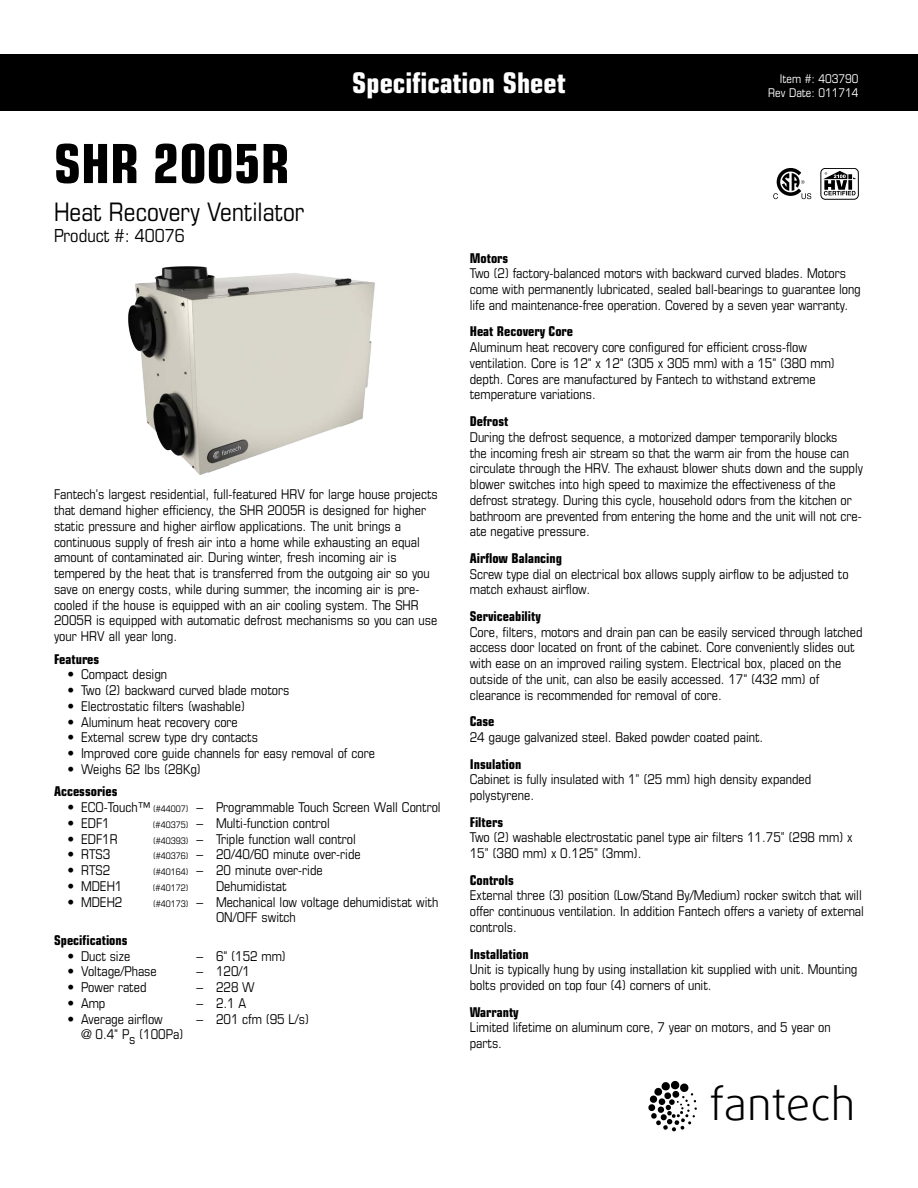
<style>
.page{position:relative;width:918px;height:1188px;background:#fff}
.page>*{position:absolute;margin:0;border:0;box-sizing:border-box;transform-origin:0 0}
.t1{font:700 condensed 54px "Eurostile LT Std";color:#000}
.t2{font:300 44.7px "Daxline Offc Pro";letter-spacing:-.005em;color:#000}
.t3{font:700 condensed 28.5px "Eurostile LT Std";color:#fff}
.t4{font:condensed 25.5px "Eurostile LT Std";color:#000}
.t5{font:condensed 18px "Eurostile LT Std";color:#000}
.t6{font:condensed 13.5px/15.8px "Eurostile LT Std";color:#000}
.t7{font:700 condensed 13.5px "Eurostile LT Std";color:#000}
.t8{font:condensed 12px/14.4px "Eurostile LT Std";color:#fff;text-align:right}
.t9{font:condensed 9px "Eurostile LT Std";color:#000}
.s1{font-size:9px}
</style>
<div class="page">
<div style="left:0;top:54px;width:918px;height:56px;background:#000"></div>
<svg style="left:648px;top:1081px;width:49px;height:51px"></svg>
<img style="left:128px;top:266px;width:247px;height:208px">
<svg style="left:773px;top:168px;width:38px;height:31px"></svg>
<div style="left:821px;top:168px;width:38px;height:32px;border:1px solid #000;border-radius:4px"></div>
<svg style="left:823px;top:171px;width:33px;height:25px"></svg>
<h1 class="t1" style="left:54px;top:131px;width:237px">SHR 2005R</h1>
<h3 class="t4" style="left:54px;top:196px;width:252px">Heat Recovery Ventilator</h3>
<h3 class="t5" style="left:54px;top:225px;width:132px">Product #: 40076</h3>
<h3 class="t3" style="left:352px;top:65px;width:215px">Specification Sheet</h3>
<p class="t8" style="left:768px;top:71px;width:92px">Item #: 403790<br>Rev Date: 011714</p>
<p class="t6" style="left:54px;top:486px;width:385px">Fantech's largest residential, full-featured HRV for large house projects that demand higher efficiency, the SHR 2005R is designed for higher static pressure and higher airflow applications. The unit brings a continuous supply of fresh air into a home while exhausting an equal amount of contaminated air. During winter, fresh incoming air is tempered by the heat that is transferred from the outgoing air so you save on energy costs, while during summer, the incoming air is pre&shy;cooled if the house is equipped with an air cooling system. The SHR 2005R is equipped with automatic defrost mechanisms so you can use your HRV all year long.</p>
<p class="t7" style="left:54px;top:651px;width:47px">Features</p>
<p class="t6" style="left:68px;top:666px;width:101px">• Compact design</p>
<p class="t6" style="left:68px;top:682px;width:223px">• Two (2) backward curved blade motors</p>
<p class="t6" style="left:68px;top:698px;width:179px">• Electrostatic filters (washable)</p>
<p class="t6" style="left:68px;top:714px;width:172px">• Aluminum heat recovery core</p>
<p class="t6" style="left:68px;top:730px;width:192px">• External screw type dry contacts</p>
<p class="t6" style="left:68px;top:745px;width:309px">• Improved core guide channels for easy removal of core</p>
<p class="t6" style="left:68px;top:761px;width:135px">• Weighs 62 lbs (28Kg)</p>
<p class="t7" style="left:54px;top:783px;width:65px">Accessories</p>
<p class="t6" style="left:68px;top:799px;width:375px">• ECO-Touch™ <span class="s1">(#44007)</span> – Programmable Touch Screen Wall Control</p>
<p class="t6" style="left:68px;top:815px;width:44px">• EDF1</p>
<p class="t6" style="left:153px;top:815px;width:178px"><span class="s1">(#40375)</span> – Multi-function control</p>
<p class="t6" style="left:68px;top:831px;width:52px">• EDF1R</p>
<p class="t6" style="left:153px;top:831px;width:204px"><span class="s1">(#40393)</span> – Triple function wall control</p>
<p class="t6" style="left:68px;top:846px;width:44px">• RTS3</p>
<p class="t6" style="left:153px;top:846px;width:209px"><span class="s1">(#40376)</span> – 20/40/60 minute over-ride</p>
<p class="t6" style="left:68px;top:862px;width:44px">• RTS2</p>
<p class="t6" style="left:153px;top:862px;width:171px"><span class="s1">(#40164)</span> – 20 minute over-ride</p>
<p class="t6" style="left:68px;top:878px;width:56px">• MDEH1</p>
<p class="t9" style="left:153px;top:882px;width:37px">(#40172)</p>
<p class="t6" style="left:216px;top:878px;width:72px">Dehumidistat</p>
<p class="t6" style="left:68px;top:894px;width:56px">• MDEH2</p>
<p class="t6" style="left:216px;top:894px;width:224px;text-indent:-63px"><span class="s1">(#40173)</span> – Mechanical low voltage dehumidistat with<br>ON/OFF switch</p>
<p class="t7" style="left:54px;top:932px;width:75px">Specifications</p>
<p class="t6" style="left:68px;top:948px;width:64px">• Duct size</p>
<p class="t6" style="left:196px;top:948px;width:91px">– 6" (152 mm)</p>
<p class="t6" style="left:68px;top:963px;width:91px">• Voltage/Phase</p>
<p class="t6" style="left:196px;top:963px;width:55px">– 120/1</p>
<p class="t6" style="left:68px;top:979px;width:81px">• Power rated</p>
<p class="t6" style="left:196px;top:979px;width:60px">– 228 W</p>
<p class="t6" style="left:68px;top:995px;width:39px">• Amp</p>
<p class="t6" style="left:196px;top:995px;width:51px">– 2.1 A</p>
<p class="t6" style="left:68px;top:1011px;width:97px">• Average airflow</p>
<p class="t6" style="left:196px;top:1011px;width:114px">– 201 cfm (95 L/s)</p>
<p class="t6" style="left:81px;top:1026px;width:104px">@ 0.4" Ps (100Pa)</p>
<p class="t7" style="left:470px;top:250px;width:40px">Motors</p>
<p class="t6" style="left:470px;top:265px;width:392px">Two (2) factory-balanced motors with backward curved blades. Motors come with permanently lubricated, sealed ball-bearings to guarantee long life and maintenance-free operation. Covered by a seven year warranty.</p>
<p class="t7" style="left:470px;top:323px;width:105px">Heat Recovery Core</p>
<p class="t6" style="left:470px;top:339px;width:367px">Aluminum heat recovery core configured for efficient cross-flow ventilation. Core is 12" x 12" (305 x 305 mm) with a 15" (380 mm) depth. Cores are manufactured by Fantech to withstand extreme temperature variations.</p>
<p class="t7" style="left:470px;top:413px;width:40px">Defrost</p>
<p class="t6" style="left:470px;top:429px;width:395px">During the defrost sequence, a motorized damper temporarily blocks<br>the incoming fresh air stream so that the warm air from the house can circulate through the HRV. The exhaust blower shuts down and the supply blower switches into high speed to maximize the effectiveness of the defrost strategy. During this cycle, household odors from the kitchen or bathroom are prevented from entering the home and the unit will not cre&shy;ate negative pressure.</p>
<p class="t7" style="left:470px;top:550px;width:94px">Airflow Balancing</p>
<p class="t6" style="left:470px;top:566px;width:380px">Screw type dial on electrical box allows supply airflow to be adjusted to match exhaust airflow.</p>
<p class="t7" style="left:470px;top:608px;width:73px">Serviceability</p>
<p class="t6" style="left:470px;top:624px;width:394px">Core, filters, motors and drain pan can be easily serviced through latched access door located on front of the cabinet. Core conveniently slides out with ease on an improved railing system. Electrical box, placed on the outside of the unit, can also be easily accessed. 17" (432 mm) of clearance is recommended for removal of core.</p>
<p class="t7" style="left:470px;top:713px;width:26px">Case</p>
<p class="t6" style="left:470px;top:729px;width:295px">24 gauge galvanized steel. Baked powder coated paint.</p>
<p class="t7" style="left:470px;top:756px;width:53px">Insulation</p>
<p class="t6" style="left:470px;top:771px;width:343px">Cabinet is fully insulated with 1” (25 mm) high density expanded polystyrene.</p>
<p class="t7" style="left:470px;top:814px;width:35px">Filters</p>
<p class="t6" style="left:470px;top:829px;width:384px">Two (2) washable electrostatic panel type air filters 11.75” (298 mm) x<br>15” (380 mm) x 0.125” (3mm).</p>
<p class="t7" style="left:470px;top:872px;width:46px">Controls</p>
<p class="t6" style="left:470px;top:888px;width:396px">External three (3) position (Low/Stand By/Medium) rocker switch that will offer continuous ventilation. In addition Fantech offers a variety of external controls.</p>
<p class="t7" style="left:470px;top:945px;width:60px">Installation</p>
<p class="t6" style="left:470px;top:961px;width:389px">Unit is typically hung by using installation kit supplied with unit. Mounting bolts provided on top four (4) corners of unit.</p>
<p class="t7" style="left:470px;top:1004px;width:51px">Warranty</p>
<p class="t6" style="left:470px;top:1019px;width:362px">Limited lifetime on aluminum core, 7 year on motors, and 5 year on parts.</p>
<h2 class="t2" style="left:709px;top:1075px;width:148px">fantech</h2>
</div>
